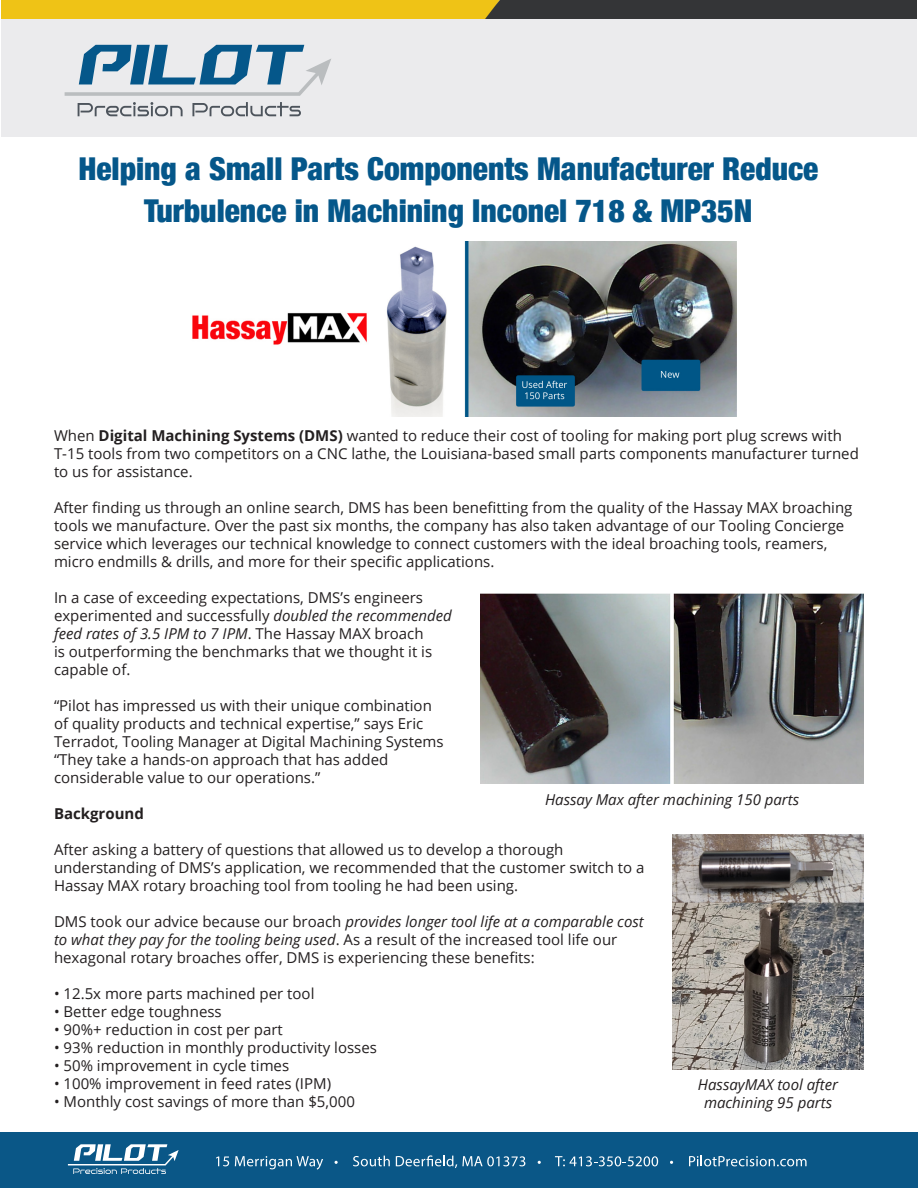
<style>
.page{position:relative;width:918px;height:1188px;background:#fff}
.page>*{position:absolute;margin:0;border:0;box-sizing:border-box;transform-origin:0 0}
.t1{font:900 condensed 31.5px/42px "Helvetica Neue";color:#05578a;text-align:center}
.t2{font:15px/18px "Open Sans";color:#231f20}
.t3{font:italic 15px/18px "Open Sans";color:#231f20;text-align:center}
.t4{font:700 15px "Open Sans";color:#231f20}
.s1{font-weight:700}
.s2{font-style:italic}
</style>
<div class="page">
<img style="left:1px;top:0;width:916px;height:19px">
<div style="left:1px;top:19px;width:916px;height:118px;background:#ebebed"></div>
<svg style="left:78px;top:102px;width:105px;height:14px"></svg>
<svg style="left:192px;top:102px;width:109px;height:14px"></svg>
<svg style="left:65px;top:45px;width:266px;height:51px"></svg>
<div style="left:0;top:1132px;width:918px;height:56px;background:#0a5787"></div>
<svg style="left:216px;top:1157px;width:13px;height:9px"></svg>
<svg style="left:235px;top:1156px;width:88px;height:14px"></svg>
<svg style="left:353px;top:1156px;width:37px;height:10px"></svg>
<svg style="left:396px;top:1155px;width:129px;height:13px"></svg>
<svg style="left:555px;top:1156px;width:103px;height:10px"></svg>
<svg style="left:689px;top:1156px;width:118px;height:10px"></svg>
<svg style="left:68px;top:1144px;width:111px;height:30px"></svg>
<img style="left:192px;top:241px;width:545px;height:175px">
<img style="left:480px;top:593px;width:384px;height:190px">
<img style="left:672px;top:835px;width:192px;height:235px">
<p class="t1" style="left:78px;top:146px;width:742px">Helping a Small Parts Components Manufacturer Reduce<br>Turbulence in Machining Inconel 718 &amp; MP35N</p>
<p class="t2" style="left:54px;top:426px;width:806px">When <span class="s1">Digital Machining Systems (DMS)</span> wanted to reduce their cost of tooling for making port plug screws with<br>T-15 tools from two competitors on a CNC lathe, the Louisiana-based small parts components manufacturer turned to us for assistance.</p>
<p class="t2" style="left:54px;top:498px;width:800px">After finding us through an online search, DMS has been benefitting from the quality of the Hassay MAX broaching tools we manufacture. Over the past six months, the company has also taken advantage of our Tooling Concierge service which leverages our technical knowledge to connect customers with the ideal broaching tools, reamers, micro endmills &amp; drills, and more for their specific applications.</p>
<p class="t2" style="left:54px;top:588px;width:399px">In a case of exceeding expectations, DMS’s engineers experimented and successfully <span class="s2">doubled the recommended feed rates of 3.5 IPM to 7 IPM</span>. The Hassay MAX broach<br>is outperforming the benchmarks that we thought it is capable of.</p>
<p class="t2" style="left:54px;top:696px;width:391px">“Pilot has impressed us with their unique combination of quality products and technical expertise,” says Eric Terradot, Tooling Manager at Digital Machining Systems “They take a hands-on approach that has added considerable value to our operations.”</p>
<p class="t4" style="left:54px;top:803px;width:91px">Background</p>
<p class="t2" style="left:54px;top:840px;width:592px">After asking a battery of questions that allowed us to develop a thorough understanding of DMS’s application, we recommended that the customer switch to a<br>Hassay MAX rotary broaching tool from tooling he had been using.</p>
<p class="t2" style="left:54px;top:912px;width:591px">DMS took our advice because our broach <span class="s2">provides longer tool life at a comparable cost to what they pay for the tooling being used</span>. As a result of the increased tool life our hexagonal rotary broaches offer, DMS is experiencing these benefits:</p>
<p class="t2" style="left:54px;top:984px;width:262px">• 12.5x more parts machined per tool</p>
<p class="t2" style="left:54px;top:1002px;width:169px">• Better edge toughness</p>
<p class="t2" style="left:54px;top:1020px;width:230px">• 90%+ reduction in cost per part</p>
<p class="t2" style="left:54px;top:1038px;width:324px">• 93% reduction in monthly productivity losses</p>
<p class="t2" style="left:54px;top:1056px;width:237px">• 50% improvement in cycle times</p>
<p class="t2" style="left:54px;top:1074px;width:279px">• 100% improvement in feed rates (IPM)</p>
<p class="t2" style="left:54px;top:1092px;width:302px">• Monthly cost savings of more than $5,000</p>
<p class="t3" style="left:545px;top:790px;width:256px">Hassay Max after machining 150 parts</p>
<p class="t3" style="left:698px;top:1075px;width:142px">HassayMAX tool after machining 95 parts</p>
</div>
